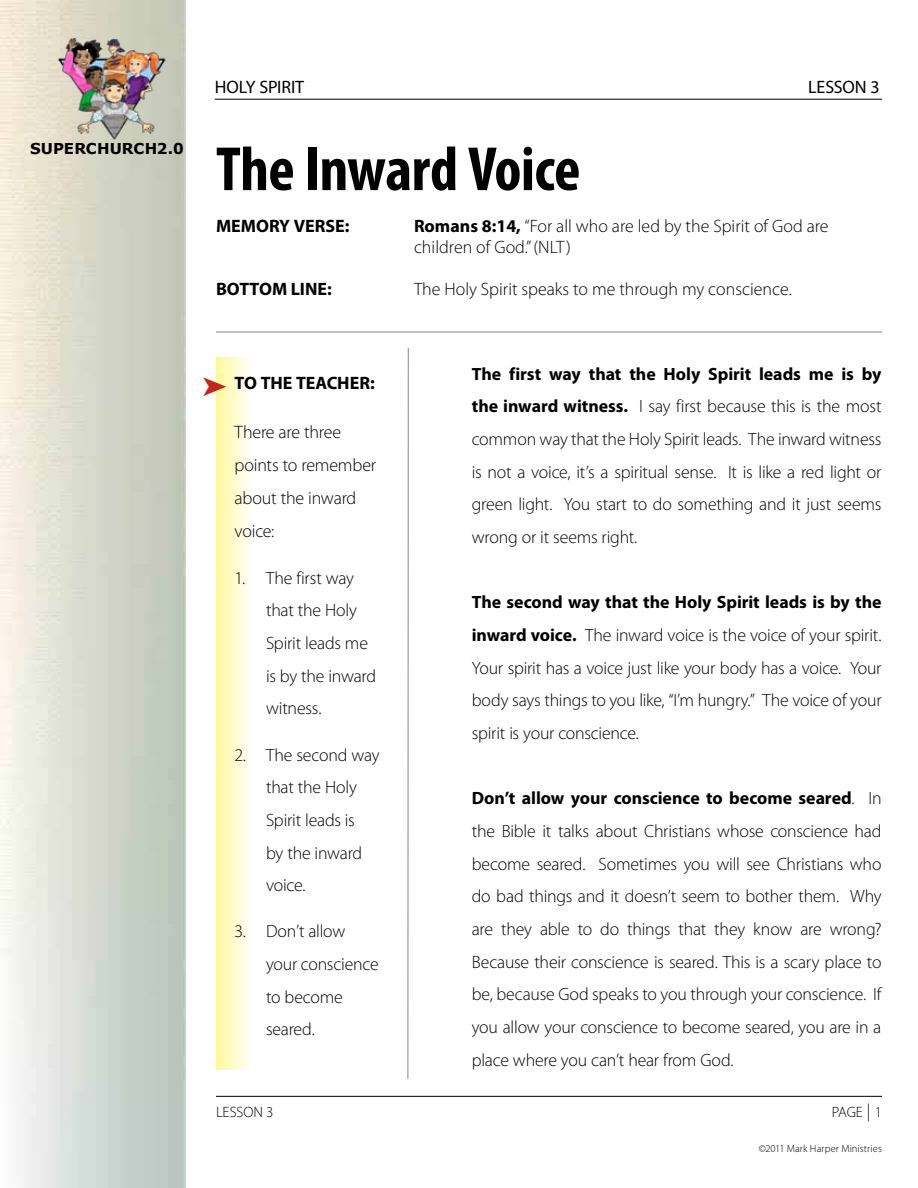
<style>
.page{position:relative;width:918px;height:1188px;background:#fff}
.page>*{position:absolute;margin:0;border:0;box-sizing:border-box;transform-origin:0 0}
.t1{font:700 condensed 63px "Myriad Pro";letter-spacing:-.01em;color:#000}
.t2{font:300 18px/33px "Myriad Pro";color:#000}
.t3{font:700 18px "Myriad Pro";letter-spacing:-.005em;color:#000}
.t4{font:18px "Myriad Pro";letter-spacing:-.005em;color:#000}
.t5{font:300 17.85px/32.7px "Myriad Pro";letter-spacing:-.01em;color:#000;text-align:justify}
.t6{font:700 15px "Verdana";letter-spacing:.005em;color:#000}
.t7{font:300 15px "Myriad Pro";letter-spacing:-.005em;color:#000}
.t8{font:300 10.5px "Myriad Pro";letter-spacing:.01em;color:#000}
.s1{font-weight:700}
.s2{color:#c1261b}
.s3{font-size:18px}
</style>
<div class="page">
<hr style="left:216px;top:1096px;width:666px;height:1px;background:#000">
<hr style="left:215px;top:99px;width:667px;height:1px;background:#000">
<img style="left:36px;top:36px;width:150px;height:104px">
<svg style="left:216px;top:357px;width:33px;height:713px"></svg>
<hr style="left:216px;top:332px;width:666px;height:1px;background:#868787">
<hr style="left:408px;top:348px;width:1px;height:731px;background:#868787">
<p class="t6" style="left:30px;top:139px;width:155px">SUPERCHURCH2.0</p>
<p class="t4" style="left:215px;top:76px;width:91px">HOLY SPIRIT</p>
<p class="t4" style="left:808px;top:76px;width:73px">LESSON 3</p>
<h1 class="t1" style="left:216px;top:130px;width:366px">The Inward Voice</h1>
<p class="t3" style="left:216px;top:214px;width:135px">MEMORY VERSE:</p>
<p class="t2" style="left:414px;top:215px;width:416px;line-height:21px"><span class="s1">Romans 8:14,</span> “For all who are led by the Spirit of God are children of God.” (NLT)</p>
<p class="t3" style="left:216px;top:277px;width:24px">Bottom</p>
<p class="t3" style="left:291px;top:277px;width:42px">Line:</p>
<p class="t2" style="left:414px;top:272px;width:379px">The Holy Spirit speaks to me through my conscience.</p>
<p class="t3" style="left:203px;top:371px;width:174px"><span class="s2">➤</span> TO THE Teacher:</p>
<p class="t2" style="left:235px;top:416px;width:143px">There are three points to remember about the inward voice:</p>
<p class="t5" style="left:266px;top:561px;width:112px;text-align:left;text-indent:-32px"><span class="s3">1.</span> The first way that the Holy<br>Spirit leads me is by the inward witness.</p>
<p class="t5" style="left:266px;top:738px;width:115px;text-align:left;text-indent:-31px">2. The second way that the Holy<br>Spirit leads is<br>by the inward voice.</p>
<p class="t5" style="left:266px;top:915px;width:114px;text-align:left;text-indent:-31px">3. Don’t allow your conscience to become seared.</p>
<p class="t5" style="left:472px;top:357px;width:411px"><span class="s1">The first way that the Holy Spirit leads me is by the inward witness.</span> I say first because this is the most common way that the Holy Spirit leads. The inward witness is not a voice, it’s a spiritual sense. It is like a red light or green light. You start to do something and it just seems wrong or it seems right.</p>
<p class="t5" style="left:472px;top:586px;width:411px"><span class="s1">The second way that the Holy Spirit leads is by the inward voice.</span> The inward voice is the voice of your spirit.<br>Your spirit has a voice just like your body has a voice. Your body says things to you like, “I’m hungry.” The voice of your spirit is your conscience.</p>
<p class="t5" style="left:472px;top:782px;width:411px"><span class="s1">Don’t allow your conscience to become seared</span>. In the Bible it talks about Christians whose conscience had become seared. Sometimes you will see Christians who do bad things and it doesn’t seem to bother them. Why are they able to do things that they know are wrong?<br>Because their conscience is seared. This is a scary place to be, because God speaks to you through your conscience. If you allow your conscience to become seared, you are in a place where you can’t hear from God.</p>
<p class="t7" style="left:216px;top:1103px;width:59px">LESSON 3</p>
<p class="t7" style="left:832px;top:1103px;width:52px">PAGE <span class="s3">|</span> 1</p>
<p class="t8" style="left:759px;top:1142px;width:125px">©2011 Mark Harper Ministries</p>
</div>
